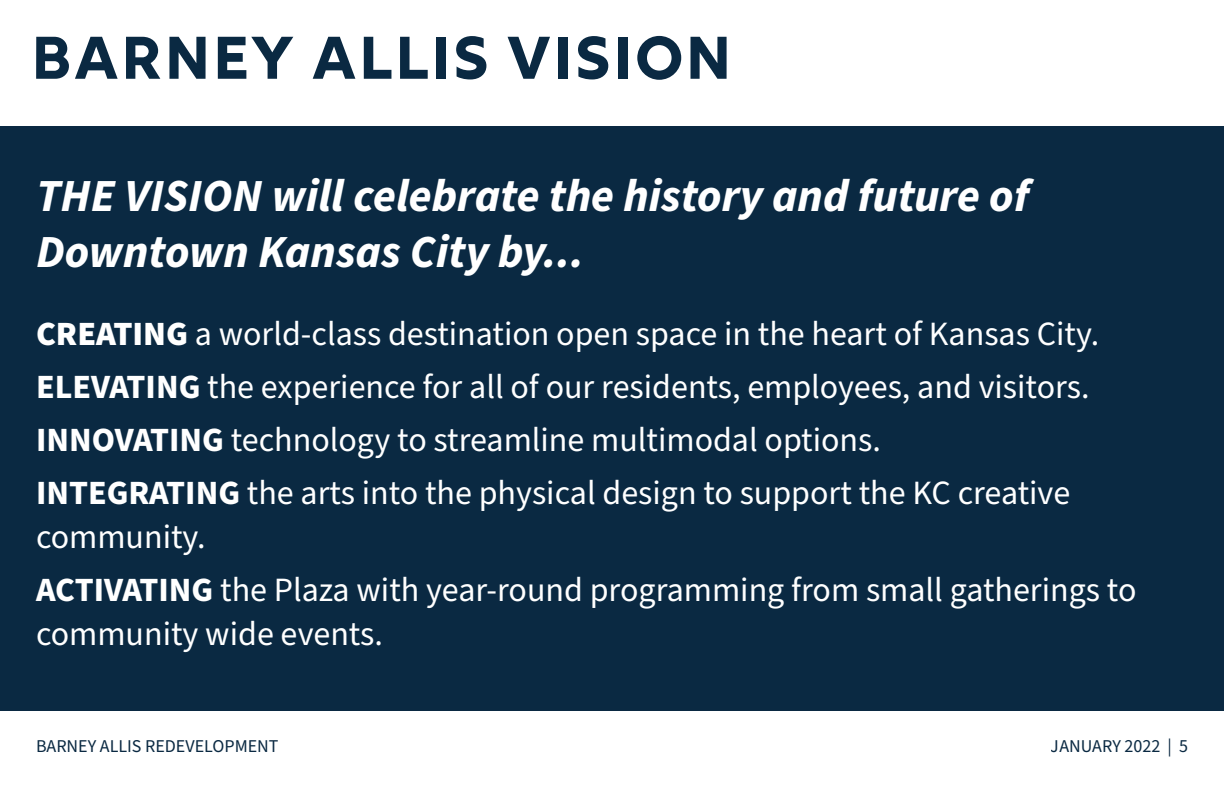
<style>
.page{position:relative;width:1224px;height:792px;background:#fff}
.page>*{position:absolute;margin:0;border:0;box-sizing:border-box;transform-origin:0 0}
.t1{font:60px "Rig Bold Face";color:#0a2942}
.t2{font:italic 700 46px/55.2px "Source Sans Pro";color:#fff}
.t3{font:34px/53px "Source Sans Pro";color:#fff}
.t4{font:18px "Source Sans Pro";color:#0a2942}
.s1{font-weight:900}
.s2{font-weight:700}
</style>
<div class="page">
<div style="left:0;top:126px;width:1224px;height:585px;background:#0a2942"></div>
<h1 class="t1" style="left:30px;top:21px;width:704px">BARNEY ALLIS VISION</h1>
<h2 class="t2" style="left:36px;top:170px;width:994px">THE VISION will celebrate the history and future of<br>Downtown Kansas City by...</h2>
<p class="t3" style="left:36px;top:308px;width:1065px"><span class="s1">CREATING</span> a world-class destination open space in the heart of Kansas City.<br><span class="s2">ELEVATING</span> the experience for all of our residents, employees, and visitors.<br><span class="s2">INNOVATING</span> technology to streamline multimodal options.<br><span class="s2">INTEGRATING</span> the arts into the physical design to support the KC creative</p>
<p class="t3" style="left:36px;top:511px;width:1102px">community.<br><span class="s2">ACTIVATING</span> the Plaza with year-round programming from small gatherings to</p>
<p class="t3" style="left:36px;top:608px;width:348px">community wide events.</p>
<p class="t4" style="left:36px;top:734px;width:244px">BARNEY ALLIS REDEVELOPMENT</p>
<p class="t4" style="left:1051px;top:734px;width:139px">JANUARY 2022 | 5</p>
</div>
